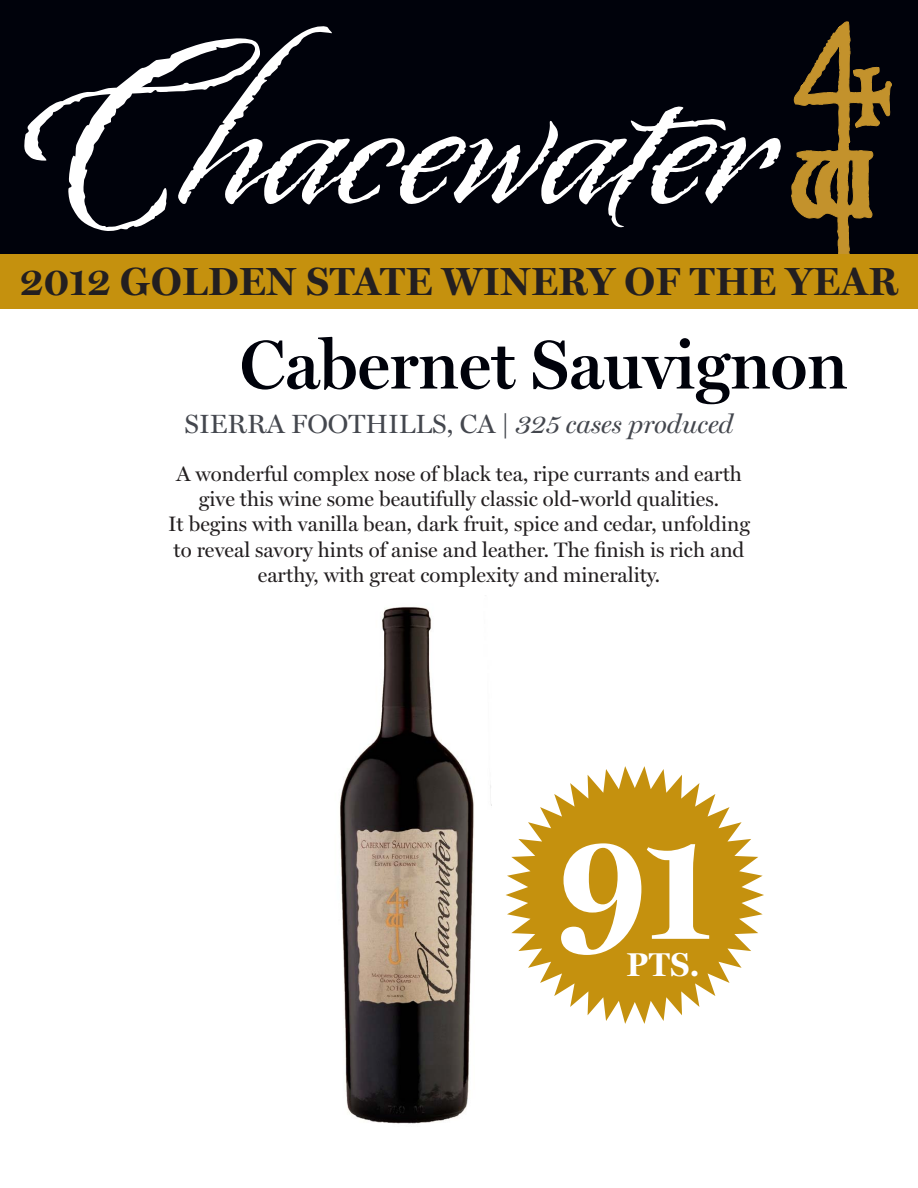
<style>
.page{position:relative;width:918px;height:1188px;background:#fff}
.page>*{position:absolute;margin:0;border:0;box-sizing:border-box;transform-origin:0 0}
.t1{font:700 153.6px "Miller Display";color:#fff}
.t2{font:600 69.3px "Miller Display";color:#00020b}
.t3{font:700 39.45px "Miller Display";letter-spacing:.03em;color:#231f20}
.t4{font:700 33.3px "Miller Display";color:#fff}
.t5{font:26.55px "Miller Display";color:#44474e}
.t6{font:21px/25.2px "Miller Display";color:#231f20;text-align:center}
.s1{font-style:italic}
</style>
<div class="page">
<div style="left:0;top:0;width:918px;height:309px;background:#00020b"></div>
<svg style="left:24px;top:26px;width:757px;height:205px"></svg>
<svg style="left:791px;top:21px;width:101px;height:233px"></svg>
<div style="left:0;top:254px;width:918px;height:55px;background:#c5910e"></div>
<img style="left:340px;top:607px;width:152px;height:517px">
<svg style="left:506px;top:766px;width:258px;height:258px;fill:#c5910e"></svg>
<h3 class="t3" style="left:20px;top:268px;width:879px">2012 GOLDEN STATE WINERY OF THE YEAR</h3>
<h2 class="t2" style="left:70px;top:324px;width:779px">2010 Cabernet Sauvignon</h2>
<p class="t5" style="left:185px;top:414px;width:550px">SIERRA FOOTHILLS, CA | <span class="s1">325 cases produced</span></p>
<p class="t6" style="left:168px;top:463px;width:583px">A wonderful complex nose of black tea, ripe currants and earth give this wine some beautifully classic old-world qualities.<br>It begins with vanilla bean, dark fruit, spice and cedar, unfolding to reveal savory hints of anise and leather. The finish is rich and earthy, with great complexity and minerality.</p>
<h1 class="t1" style="left:558px;top:832px;width:155px">91</h1>
<h3 class="t4" style="left:627px;top:953px;width:74px">PTS.</h3>
</div>
